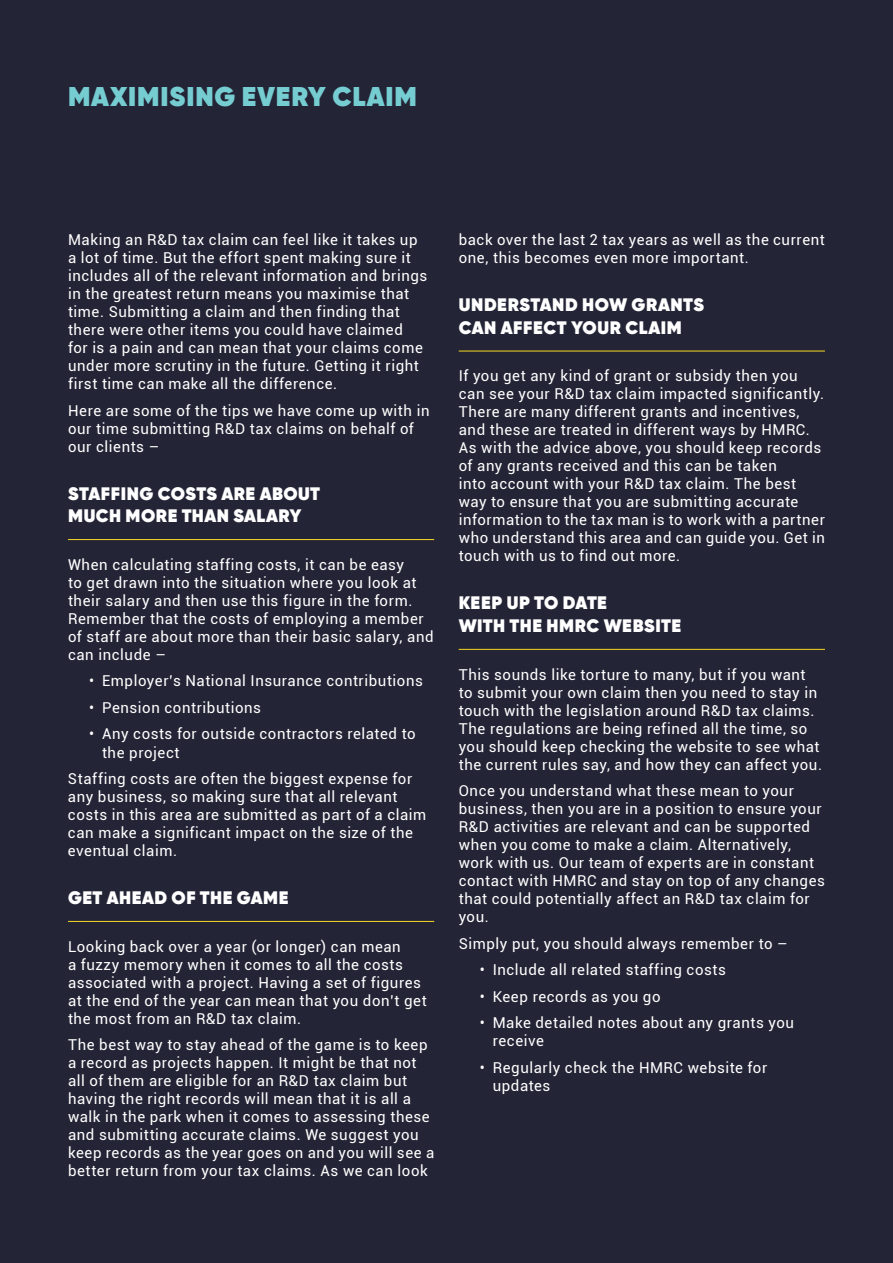
<style>
.page{position:relative;width:893px;height:1263px;background:#232436}
.page>*{position:absolute;margin:0;border:0;box-sizing:border-box;transform-origin:0 0}
.t1{font:800 27px "Gilroy";letter-spacing:.03em;color:#75ccd1}
.t2{font:800 18px/22.5px "Gilroy";letter-spacing:.025em;color:#fff}
.t3{font:15px/18px "Roboto";letter-spacing:.035em;color:#fff}
</style>
<div class="page">
<hr style="left:68px;top:539px;width:366px;height:1px;background:#f6da23">
<hr style="left:68px;top:921px;width:366px;height:1px;background:#f6da23">
<hr style="left:459px;top:351px;width:366px;height:1px;background:#f6da23">
<hr style="left:459px;top:649px;width:366px;height:1px;background:#f6da23">
<h1 class="t1" style="left:68px;top:80px;width:350px">MAXIMISING EVERY CLAIM</h1>
<p class="t3" style="left:68px;top:230px;width:361px">Making an R&amp;D tax claim can feel like it takes up a lot of time. But the effort spent making sure it includes all of the relevant information and brings in the greatest return means you maximise that time. Submitting a claim and then finding that there were other items you could have claimed<br>for is a pain and can mean that your claims come under more scrutiny in the future. Getting it right first time can make all the difference.</p>
<p class="t3" style="left:68px;top:401px;width:363px">Here are some of the tips we have come up with in our time submitting R&amp;D tax claims on behalf of our clients –</p>
<p class="t2" style="left:68px;top:482px;width:254px">STAFFING COSTS ARE ABOUT<br>MUCH MORE THAN SALARY</p>
<p class="t3" style="left:68px;top:555px;width:367px">When calculating staffing costs, it can be easy<br>to get drawn into the situation where you look at their salary and then use this figure in the form.<br>Remember that the costs of employing a member of staff are about more than their basic salary, and can include –</p>
<p class="t3" style="left:89px;top:672px;width:335px">• Employer’s National Insurance contributions</p>
<p class="t3" style="left:89px;top:698px;width:173px">• Pension contributions</p>
<p class="t3" style="left:102px;top:725px;width:315px;text-indent:-13px">• Any costs for outside contractors related to the project</p>
<p class="t3" style="left:68px;top:769px;width:360px">Staffing costs are often the biggest expense for any business, so making sure that all relevant costs in this area are submitted as part of a claim can make a significant impact on the size of the eventual claim.</p>
<p class="t2" style="left:68px;top:886px;width:222px">GET AHEAD OF THE GAME</p>
<p class="t3" style="left:68px;top:937px;width:360px">Looking back over a year (or longer) can mean<br>a fuzzy memory when it comes to all the costs associated with a project. Having a set of figures at the end of the year can mean that you don’t get the most from an R&amp;D tax claim.</p>
<p class="t3" style="left:68px;top:1035px;width:368px">The best way to stay ahead of the game is to keep a record as projects happen. It might be that not all of them are eligible for an R&amp;D tax claim but having the right records will mean that it is all a walk in the park when it comes to assessing these and submitting accurate claims. We suggest you keep records as the year goes on and you will see a better return from your tax claims. As we can look</p>
<p class="t3" style="left:459px;top:230px;width:368px">back over the last 2 tax years as well as the current one, this becomes even more important.</p>
<p class="t2" style="left:459px;top:294px;width:247px">UNDERSTAND HOW GRANTS<br>CAN AFFECT YOUR CLAIM</p>
<p class="t3" style="left:459px;top:366px;width:368px">If you get any kind of grant or subsidy then you can see your R&amp;D tax claim impacted significantly.<br>There are many different grants and incentives, and these are treated in different ways by HMRC.<br>As with the advice above, you should keep records of any grants received and this can be taken<br>into account with your R&amp;D tax claim. The best way to ensure that you are submitting accurate information to the tax man is to work with a partner who understand this area and can guide you. Get in touch with us to find out more.</p>
<p class="t2" style="left:459px;top:592px;width:224px">KEEP UP TO DATE<br>WITH THE HMRC WEBSITE</p>
<p class="t3" style="left:459px;top:665px;width:365px">This sounds like torture to many, but if you want to submit your own claim then you need to stay in touch with the legislation around R&amp;D tax claims.<br>The regulations are being refined all the time, so you should keep checking the website to see what the current rules say, and how they can affect you.</p>
<p class="t3" style="left:459px;top:781px;width:368px">Once you understand what these mean to your business, then you are in a position to ensure your R&amp;D activities are relevant and can be supported when you come to make a claim. Alternatively, work with us. Our team of experts are in constant contact with HMRC and stay on top of any changes that could potentially affect an R&amp;D tax claim for you.</p>
<p class="t3" style="left:459px;top:934px;width:330px">Simply put, you should always remember to –</p>
<p class="t3" style="left:480px;top:960px;width:247px">• Include all related staffing costs</p>
<p class="t3" style="left:480px;top:987px;width:182px">• Keep records as you go</p>
<p class="t3" style="left:493px;top:1013px;width:303px;text-indent:-13px">• Make detailed notes about any grants you receive</p>
<p class="t3" style="left:493px;top:1058px;width:276px;text-indent:-13px">• Regularly check the HMRC website for updates</p>
</div>
